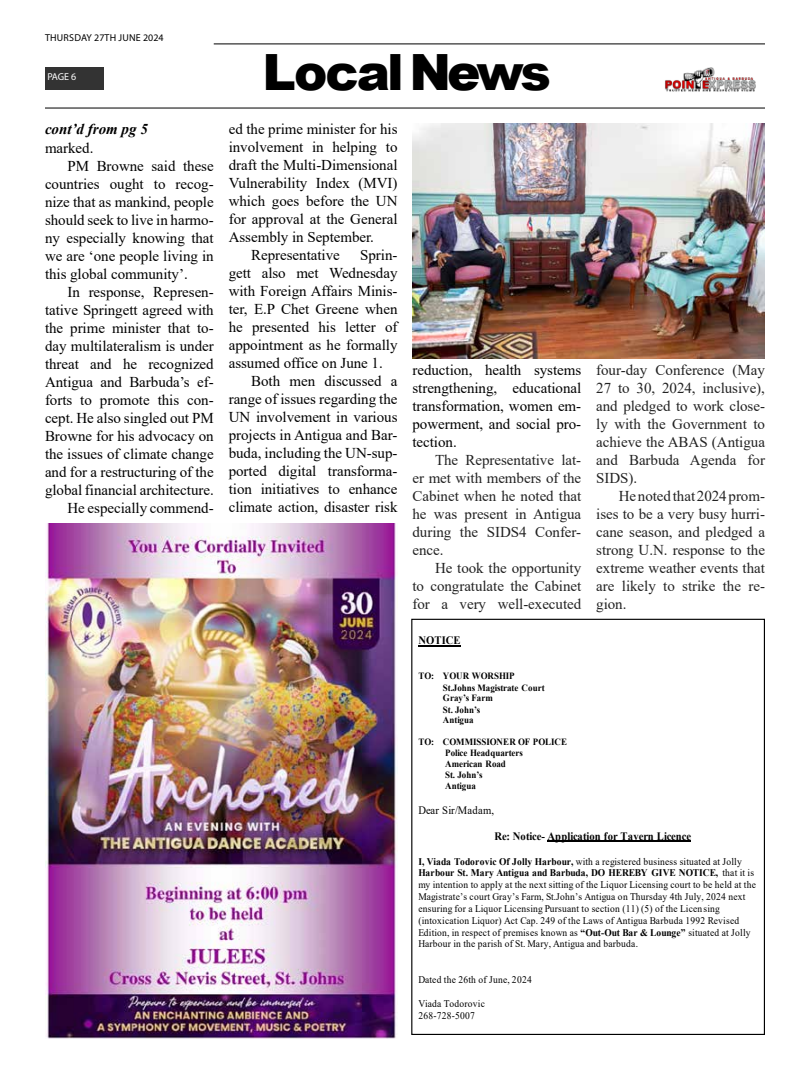
<style>
.page{position:relative;width:810px;height:1080px;background:#fff}
.page>*{position:absolute;margin:0;border:0;box-sizing:border-box;transform-origin:0 0}
.t1{font:900 50px "Arial";letter-spacing:-.06em;color:#000}
.t2{font:15px/18px "Times New Roman";letter-spacing:-.005em;color:#000;text-align:justify}
.t3{font:15px/18px "Times New Roman";letter-spacing:-.005em;color:#222;text-align:justify}
.t4{font:italic 700 15px "Times New Roman";color:#000}
.t5{font:700 11.38px "Times New Roman";letter-spacing:.015em;color:#000;scale:.94 1}
.t6{font:11.38px "Times New Roman";letter-spacing:.02em;color:#000;scale:.94 1}
.t7{font:10.12px/11.9px "Times New Roman";letter-spacing:.025em;color:#000;scale:.94 1}
.t8{font:10px "Myriad Pro";letter-spacing:.02em;color:#000}
.t9{font:10px "Myriad Pro";color:#fff}
.t10{font:700 9.5px/11px "Times New Roman";color:#000;scale:.94 1}
.s1{font-weight:700}
</style>
<div class="page">
<hr style="left:214px;top:43px;width:551px;height:2px;background:#333">
<div style="left:45px;top:67px;width:58px;height:22px;background:#333"></div>
<img style="left:665px;top:67px;width:91px;height:25px">
<hr style="left:45px;top:107px;width:720px;height:2px;background:#333">
<img style="left:45px;top:524px;width:352px;height:514px">
<hr style="left:418px;top:645px;width:43px;height:1px;background:#000">
<hr style="left:547px;top:841px;width:144px;height:1px;background:#000">
<div style="left:411px;top:619px;width:354px;height:416px;border:1px solid #000"></div>
<img style="left:412px;top:124px;width:353px;height:235px">
<p class="t8" style="left:45px;top:31px;width:120px">THURSDAY 27TH JUNE 2024</p>
<p class="t9" style="left:47px;top:71px;width:31px">PAGE 6</p>
<p class="t4" style="left:45px;top:118px;width:104px">cont’d from pg 5</p>
<p class="t2" style="left:45px;top:138px;width:50px">marked.</p>
<p class="t2" style="left:68px;top:156px;width:148px">PM Browne said these</p>
<p class="t2" style="left:45px;top:174px;width:170px">countries ought to recog-</p>
<p class="t2" style="left:45px;top:192px;width:170px">nize that as mankind, people</p>
<p class="t2" style="left:45px;top:210px;width:170px">should seek to live in harmo-</p>
<p class="t2" style="left:45px;top:228px;width:170px">ny especially knowing that</p>
<p class="t2" style="left:45px;top:246px;width:170px">we are ‘one people living in</p>
<p class="t2" style="left:45px;top:264px;width:144px">this global community’.</p>
<p class="t2" style="left:68px;top:282px;width:148px">In response, Represen-</p>
<p class="t2" style="left:45px;top:300px;width:170px">tative Springett agreed with</p>
<p class="t2" style="left:45px;top:318px;width:170px">the prime minister that to-</p>
<p class="t2" style="left:45px;top:336px;width:170px">day multilateralism is under</p>
<p class="t2" style="left:45px;top:354px;width:170px">threat and he recognized</p>
<p class="t2" style="left:45px;top:372px;width:170px">Antigua and Barbuda’s ef-</p>
<p class="t2" style="left:45px;top:390px;width:170px">forts to promote this con-</p>
<p class="t2" style="left:45px;top:408px;width:170px">cept. He also singled out PM</p>
<p class="t2" style="left:45px;top:426px;width:170px">Browne for his advocacy on</p>
<p class="t2" style="left:45px;top:444px;width:170px">the issues of climate change</p>
<p class="t2" style="left:45px;top:462px;width:170px">and for a restructuring of the</p>
<p class="t2" style="left:45px;top:480px;width:170px">global financial architecture.</p>
<p class="t2" style="left:68px;top:498px;width:148px">He especially commend-</p>
<h1 class="t1" style="left:262px;top:36px;width:290px">Local News</h1>
<p class="t2" style="left:229px;top:120px;width:170px">ed the prime minister for his</p>
<p class="t2" style="left:229px;top:138px;width:170px">involvement in helping to</p>
<p class="t2" style="left:229px;top:156px;width:170px">draft the Multi-Dimensional</p>
<p class="t2" style="left:229px;top:174px;width:170px">Vulnerability Index (MVI)</p>
<p class="t2" style="left:229px;top:192px;width:170px">which goes before the UN</p>
<p class="t2" style="left:229px;top:210px;width:170px">for approval at the General</p>
<p class="t2" style="left:229px;top:228px;width:147px">Assembly in September.</p>
<p class="t2" style="left:251px;top:246px;width:90px">Representative</p>
<p class="t2" style="left:360px;top:246px;width:39px">Sprin-</p>
<p class="t2" style="left:229px;top:264px;width:170px">gett also met Wednesday</p>
<p class="t2" style="left:229px;top:282px;width:170px">with Foreign Affairs Minis-</p>
<p class="t2" style="left:229px;top:300px;width:170px">ter, E.P Chet Greene when</p>
<p class="t2" style="left:229px;top:318px;width:170px">he presented his letter of</p>
<p class="t2" style="left:229px;top:336px;width:170px">appointment as he formally</p>
<p class="t2" style="left:229px;top:354px;width:156px">assumed office on June 1.</p>
<p class="t2" style="left:251px;top:372px;width:148px">Both men discussed a</p>
<p class="t2" style="left:229px;top:390px;width:170px">range of issues regarding the</p>
<p class="t2" style="left:229px;top:408px;width:170px">UN involvement in various</p>
<p class="t2" style="left:229px;top:426px;width:170px">projects in Antigua and Bar-</p>
<p class="t2" style="left:229px;top:444px;width:170px">buda, including the UN-sup-</p>
<p class="t2" style="left:229px;top:462px;width:170px">ported digital transforma-</p>
<p class="t2" style="left:229px;top:480px;width:170px">tion initiatives to enhance</p>
<p class="t2" style="left:229px;top:498px;width:170px">climate action, disaster risk</p>
<p class="t2" style="left:412px;top:360px;width:170px">reduction, health systems strengthening, educational transformation, women em&shy;powerment, and social pro&shy;tection.</p>
<p class="t3" style="left:412px;top:450px;width:170px;text-indent:22px">The Representative lat&shy;er met with members of the Cabinet when he noted that he was present in Antigua during the SIDS4 Confer&shy;ence.</p>
<p class="t3" style="left:412px;top:558px;width:170px;text-indent:22px">He took the opportunity to congratulate the Cabinet for a very well-executed</p>
<p class="t3" style="left:596px;top:360px;width:170px">four-day Conference (May 27 to 30, 2024, inclusive), and pledged to work close&shy;ly with the Government to achieve the ABAS (Antigua and Barbuda Agenda for SIDS).</p>
<p class="t3" style="left:596px;top:486px;width:170px;text-indent:22px">He noted that 2024 prom&shy;ises to be a very busy hurri&shy;cane season, and pledged a strong U.N. response to the extreme weather events that are likely to strike the re&shy;gion.</p>
<p class="t5" style="left:418px;top:632px;width:47px">NOTICE</p>
<p class="t10" style="left:443px;top:670px;width:110px;text-indent:-25px">TO: YOUR WORSHIP<br>St.Johns Magistrate Court<br>Gray’s Farm<br>St. John’s<br>Antigua</p>
<p class="t10" style="left:445px;top:736px;width:131px;text-indent:-27px">TO: COMMISSIONER OF POLICE<br>Police Headquarters<br>American Road<br>St. John’s<br>Antigua</p>
<p class="t6" style="left:418px;top:802px;width:82px">Dear Sir/Madam,</p>
<p class="t5" style="left:494px;top:827px;width:211px">Re: Notice- Application for Tavern Licence</p>
<p class="t7" style="left:418px;top:855px;width:361px"><span class="s1">I, Viada Todorovic Of Jolly Harbour,</span> with a registered business situated at Jolly <span class="s1">Harbour St. Mary Antigua and Barbuda, DO HEREBY GIVE NOTICE,</span> that it is my intention to apply at the next sitting of the Liquor Licensing court to be held at the Magistrate’s court Gray’s Farm, St.John’s Antigua on Thursday 4th July, 2024 next ensuring for a Liquor Licensing Pursuant to section (11) (5) of the Licensing (intoxication Liquor) Act Cap. 249 of the Laws of Antigua Barbuda 1992 Revised Edition, in respect of premises known as <span class="s1">“Out-Out Bar &amp; Lounge”</span> situated at Jolly Harbour in the parish of St. Mary, Antigua and barbuda.</p>
<p class="t7" style="left:418px;top:973px;width:122px">Dated the 26th of June, 2024</p>
<p class="t7" style="left:418px;top:997px;width:72px">Viada Todorovic<br>268-728-5007</p>
</div>
